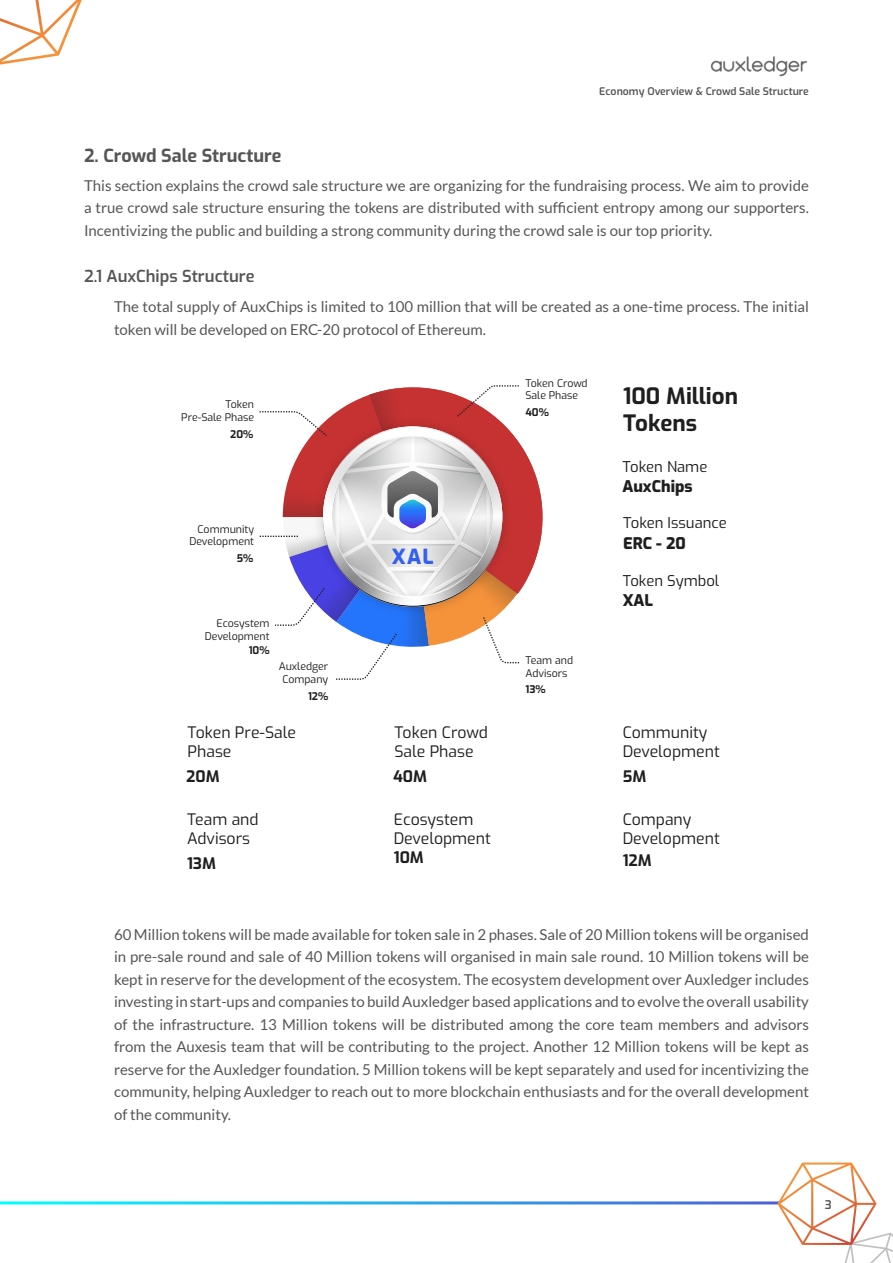
<style>
.page{position:relative;width:893px;height:1263px;background:#fff}
.page>*{position:absolute;margin:0;border:0;box-sizing:border-box;transform-origin:0 0}
.t1{font:700 22.35px/26.8px "Exo";color:#1e1e1e}
.t2{font:800 20.7px "Exo";color:#345ff1}
.t3{font:700 18px "Exo";color:#565656}
.t4{font:600 16.5px "Exo";color:#565656}
.t5{font:800 16.05px "Exo";color:#1e1e1e}
.t6{font:15.75px/19px "Exo";color:#1e1e1e}
.t7{font:700 15.75px "Exo";color:#1e1e1e}
.t8{font:15px/22.5px "Lato";color:#565656;text-align:justify}
.t9{font:14.85px "Exo";color:#1e1e1e}
.t10{font:600 12px "Exo";color:#565656}
.t11{font:10.5px/12.6px "Exo";color:#1e1e1e;text-align:right}
.t12{font:600 10.5px "Exo";color:#565656}
.t13{font:700 10.5px "Exo";color:#1e1e1e}
</style>
<div class="page">
<img style="left:710px;top:56px;width:98px;height:21px">
<svg style="left:777px;top:1162px;width:116px;height:101px"></svg>
<svg style="left:0;top:0;width:82px;height:65px"></svg>
<svg style="left:259px;top:385px;width:284px;height:295px"></svg>
<p class="t3" style="left:84px;top:142px;width:199px">2. Crowd Sale Structure</p>
<p class="t12" style="left:599px;top:83px;width:211px">Economy Overview &amp; Crowd Sale Structure</p>
<p class="t8" style="left:84px;top:174px;width:726px">This section explains the crowd sale structure we are organizing for the fundraising process. We aim to provide a true crowd sale structure ensuring the tokens are distributed with sufficient entropy among our supporters.<br>Incentivizing the public and building a strong community during the crowd sale is our top priority.</p>
<p class="t4" style="left:84px;top:264px;width:172px">2.1 AuxChips Structure</p>
<p class="t8" style="left:114px;top:296px;width:696px">The total supply of AuxChips is limited to 100 million that will be created as a one-time process. The initial token will be developed on ERC-20 protocol of Ethereum.</p>
<p class="t11" style="left:181px;top:398px;width:74px">Token<br>Pre-Sale Phase</p>
<p class="t13" style="left:230px;top:426px;width:25px">20%</p>
<p class="t11" style="left:189px;top:522px;width:66px">Community<br>Development</p>
<p class="t13" style="left:237px;top:550px;width:18px">5%</p>
<p class="t11" style="left:205px;top:616px;width:66px">Ecosystem<br>Development</p>
<p class="t13" style="left:249px;top:642px;width:22px">10%</p>
<p class="t11" style="left:279px;top:660px;width:51px;text-align:center">Auxledger<br>Company</p>
<p class="t13" style="left:308px;top:689px;width:22px">12%</p>
<p class="t6" style="left:188px;top:722px;width:110px">Token Pre-Sale<br>Phase</p>
<p class="t7" style="left:186px;top:764px;width:35px">20M</p>
<p class="t6" style="left:187px;top:809px;width:73px">Team and<br>Advisors</p>
<p class="t7" style="left:187px;top:851px;width:31px">13M</p>
<p class="t11" style="left:525px;top:376px;width:64px;text-align:left">Token Crowd<br>Sale Phase</p>
<p class="t13" style="left:525px;top:404px;width:25px">40%</p>
<h2 class="t2" style="left:392px;top:540px;width:43px">XAL</h2>
<p class="t6" style="left:394px;top:722px;width:95px">Token Crowd<br>Sale Phase</p>
<p class="t7" style="left:393px;top:764px;width:35px">40M</p>
<p class="t6" style="left:394px;top:808px;width:99px">Ecosystem<br>Development</p>
<p class="t7" style="left:394px;top:845px;width:32px">10M</p>
<p class="t11" style="left:525px;top:653px;width:49px;text-align:left">Team and<br>Advisors</p>
<p class="t13" style="left:525px;top:681px;width:22px">13%</p>
<h1 class="t1" style="left:623px;top:381px;width:116px">100 Million<br>Tokens</h1>
<p class="t9" style="left:622px;top:456px;width:86px">Token Name</p>
<p class="t5" style="left:622px;top:474px;width:72px">AuxChips</p>
<p class="t9" style="left:623px;top:512px;width:105px">Token Issuance</p>
<p class="t5" style="left:623px;top:530px;width:64px">ERC - 20</p>
<p class="t9" style="left:623px;top:570px;width:98px">Token Symbol</p>
<p class="t5" style="left:623px;top:588px;width:32px">XAL</p>
<p class="t6" style="left:623px;top:722px;width:99px">Community<br>Development</p>
<p class="t7" style="left:623px;top:764px;width:25px">5M</p>
<p class="t6" style="left:623px;top:808px;width:99px">Company<br>Development</p>
<p class="t7" style="left:623px;top:848px;width:31px">12M</p>
<p class="t8" style="left:114px;top:923px;width:696px">60 Million tokens will be made available for token sale in 2 phases. Sale of 20 Million tokens will be organised in pre-sale round and sale of 40 Million tokens will organised in main sale round. 10 Million tokens will be kept in reserve for the development of the ecosystem. The ecosystem development over Auxledger includes investing in start-ups and companies to build Auxledger based applications and to evolve the overall usability of the infrastructure. 13 Million tokens will be distributed among the core team members and advisors from the Auxesis team that will be contributing to the project. Another 12 Million tokens will be kept as reserve for the Auxledger foundation. 5 Million tokens will be kept separately and used for incentivizing the community, helping Auxledger to reach out to more blockchain enthusiasts and for the overall development of the community.</p>
<p class="t10" style="left:825px;top:1195px;width:8px">3</p>
</div>
